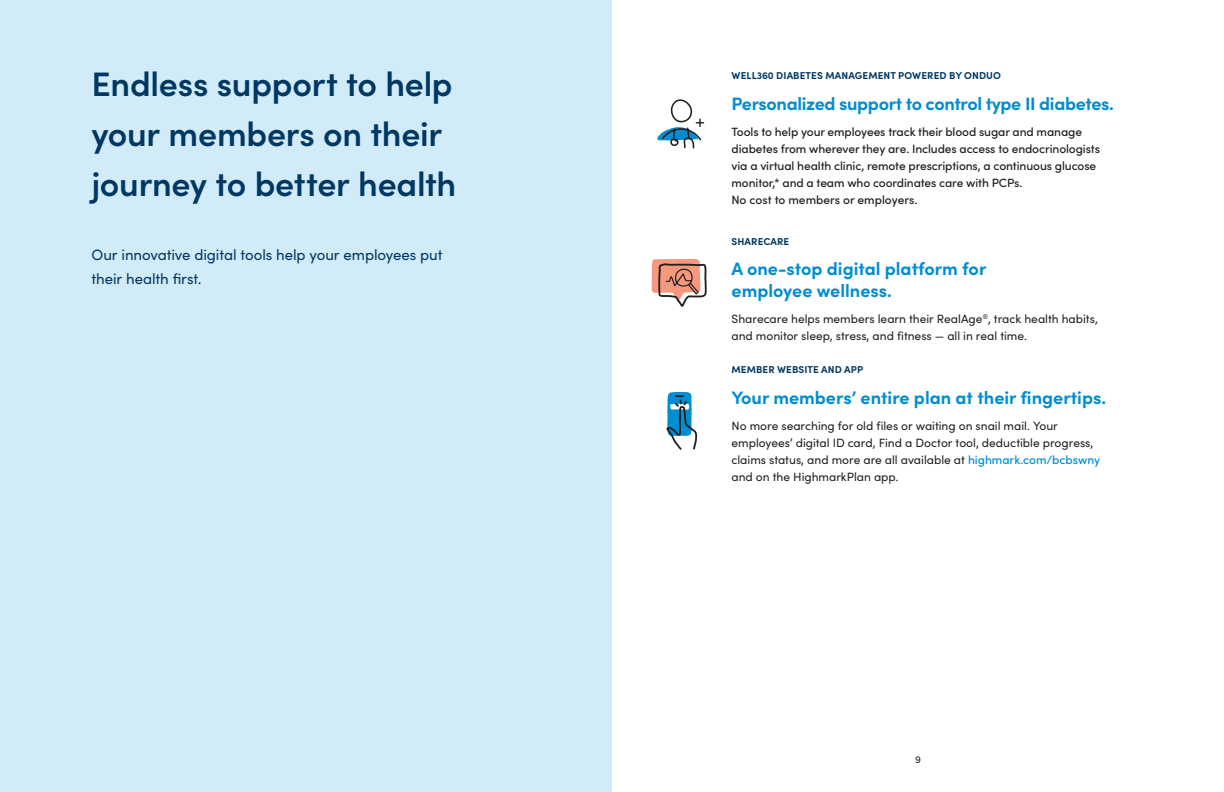
<style>
.page{position:relative;width:1224px;height:792px;background:#fff}
.page>*{position:absolute;margin:0;border:0;box-sizing:border-box;transform-origin:0 0}
.t1{font:600 34px/50px "Sofia Pro";letter-spacing:-.01em;color:#003863}
.Sofia_H2_title_All_C{font:700 18px/21.6px "Sofia Pro";color:#008dd1}
.PlanBen_H2_Sofia_12p{font:700 18px "Sofia Pro";letter-spacing:-.02em;color:#008dd1}
.t2{font:15px/24px "Sofia Pro";letter-spacing:-.005em;color:#003863}
.t3{font:12px/17px "Sofia Pro";letter-spacing:-.005em;color:#231f20}
.t4{font:500 12px/17px "Sofia Pro";letter-spacing:-.01em;color:#231f20}
.Sofia_H2_title_All_C-2{font:700 10px "Sofia Pro";letter-spacing:.01em;color:#003863}
.t5{font:10px "Sofia Pro";color:#231f20}
.s1{font-weight:500;color:#008dd1}
</style>
<div class="page">
<div style="left:0;top:0;width:612px;height:792px;background:#d1ebf9"></div>
<svg style="left:666px;top:392px;width:31px;height:58px"></svg>
<svg style="left:652px;top:259px;width:55px;height:48px"></svg>
<svg style="left:657px;top:99px;width:47px;height:50px"></svg>
<p class="t1" style="left:91px;top:57px;width:366px">Endless support to help your members on their journey to better health</p>
<p class="t2" style="left:91px;top:242px;width:353px">Our innovative digital tools help your employees put their health first.</p>
<p class="Sofia_H2_title_All_C-2" style="left:732px;top:68px;width:271px">WELL360 DIABETES MANAGEMENT POWERED BY ONDUO</p>
<h2 class="PlanBen_H2_Sofia_12p" style="left:732px;top:90px;width:384px">Personalized support to control type II diabetes.</h2>
<p class="t4" style="left:732px;top:122px;width:370px">Tools to help your employees track their blood sugar and manage diabetes from wherever they are. Includes access to endocrinologists via a virtual health clinic, remote prescriptions, a continuous glucose monitor,* and a team who coordinates care with PCPs.<br>No cost to members or employers.</p>
<p class="Sofia_H2_title_All_C-2" style="left:732px;top:234px;width:59px">SHARECARE</p>
<p class="Sofia_H2_title_All_C" style="left:732px;top:257px;width:256px">A one-stop digital platform for employee wellness.</p>
<p class="t3" style="left:732px;top:310px;width:368px">Sharecare helps members learn their RealAge<sup>®</sup>, track health habits, and monitor sleep, stress, and fitness — all in real time.</p>
<p class="Sofia_H2_title_All_C-2" style="left:732px;top:362px;width:133px">MEMBER WEBSITE AND APP</p>
<p class="Sofia_H2_title_All_C" style="left:732px;top:385px;width:376px">Your members’ entire plan at their fingertips.</p>
<p class="t3" style="left:732px;top:416px;width:370px">No more searching for old files or waiting on snail mail. Your employees’ digital ID card, Find a Doctor tool, deductible progress, claims status, and more are all available at <span class="s1">highmark.com/bcbswny </span>and on the HighmarkPlan app.</p>
<p class="t5" style="left:915px;top:752px;width:7px">9</p>
</div>
